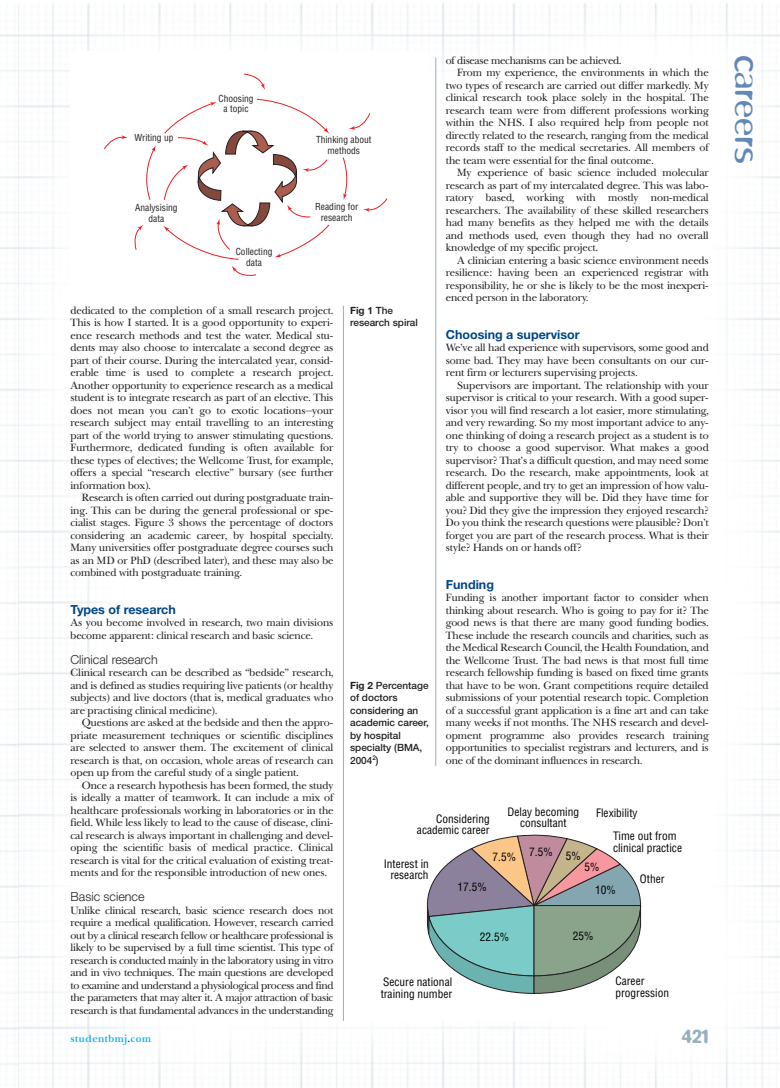
<style>
.page{position:relative;width:780px;height:1088px;background:#fff}
.page>*{position:absolute;margin:0;border:0;box-sizing:border-box;transform-origin:0 0}
.t1{font:300 37.5px "Blur";letter-spacing:-.005em;color:#6188b8}
.t2{font:500 20px "Blur";color:#95b0be}
.t3{font:700 12.5px "Helvetica Neue";color:#004684}
.t4{font:300 12.5px "Helvetica Neue";color:#231f20}
.t5{font:condensed 11.38px/11.4px "Helvetica";color:#000}
.t6{font:10.25px/12.5px "Baskerville New BQ";color:#231f20;text-align:justify}
.t7{font:10.25px "Baskerville New BQ";letter-spacing:-.02em;color:#231f20}
.t8{font:500 10px/12.5px "Helvetica Neue";color:#231f20}
.t9{font:600 10px "Baskerville New BQ";letter-spacing:.055em;color:#00aeef}
.t10{font:condensed 9.5px/10.8px "Helvetica";color:#231f20;text-align:center}
.s1{font-weight:700}
.s2{color:#231f20}
</style>
<div class="page">
<img style="left:0;top:3px;width:779px;height:1085px">
<div style="left:70px;top:51px;width:359px;height:238px;background:#fff"></div>
<svg style="left:146px;top:145px;width:10px;height:55px"></svg>
<svg style="left:342px;top:157px;width:5px;height:43px"></svg>
<svg style="left:244px;top:74px;width:21px;height:16px"></svg>
<svg style="left:349px;top:113px;width:21px;height:17px"></svg>
<svg style="left:363px;top:198px;width:24px;height:14px"></svg>
<svg style="left:134px;top:225px;width:9px;height:25px"></svg>
<svg style="left:104px;top:135px;width:24px;height:14px"></svg>
<svg style="left:163px;top:99px;width:167px;height:177px"></svg>
<div style="left:350px;top:776px;width:358px;height:245px;background:#fff"></div>
<svg style="left:426px;top:834px;width:214px;height:160px"></svg>
<hr style="left:343px;top:306px;width:1px;height:715px;background:#95b0be">
<hr style="left:435px;top:58px;width:1px;height:708px;background:#95b0be">
<p class="t7" style="left:446px;top:56px;width:177px">of disease mechanisms can be achieved.</p>
<p class="t6" style="left:457px;top:68px;width:253px">From my experience, the environments in which the</p>
<p class="t6" style="left:446px;top:80px;width:264px">two types of research are carried out differ markedly. My</p>
<p class="t6" style="left:446px;top:93px;width:264px">clinical research took place solely in the hospital. The</p>
<p class="t6" style="left:446px;top:105px;width:264px">research team were from different professions working</p>
<p class="t6" style="left:446px;top:118px;width:264px">within the NHS. I also required help from people not</p>
<p class="t6" style="left:446px;top:130px;width:264px">directly related to the research, ranging from the medical</p>
<p class="t6" style="left:446px;top:143px;width:264px">records staff to the medical secretaries. All members of</p>
<p class="t6" style="left:446px;top:155px;width:209px">the team were essential for the final outcome.</p>
<p class="t6" style="left:457px;top:168px;width:253px">My experience of basic science included molecular</p>
<p class="t6" style="left:446px;top:180px;width:264px">research as part of my intercalated degree. This was labo-</p>
<p class="t6" style="left:446px;top:193px;width:264px">ratory based, working with mostly non-medical</p>
<p class="t6" style="left:446px;top:205px;width:264px">researchers. The availability of these skilled researchers</p>
<p class="t6" style="left:446px;top:218px;width:264px">had many benefits as they helped me with the details</p>
<p class="t6" style="left:446px;top:230px;width:264px">and methods used, even though they had no overall</p>
<p class="t6" style="left:446px;top:243px;width:154px">knowledge of my specific project.</p>
<p class="t6" style="left:457px;top:255px;width:253px">A clinician entering a basic science environment needs</p>
<p class="t6" style="left:446px;top:268px;width:264px">resilience: having been an experienced registrar with</p>
<p class="t6" style="left:446px;top:280px;width:264px">responsibility, he or she is likely to be the most inexperi-</p>
<p class="t6" style="left:446px;top:293px;width:144px">enced person in the laboratory.</p>
<p class="t3" style="left:446px;top:330px;width:135px">Choosing a supervisor</p>
<p class="t6" style="left:446px;top:343px;width:264px">We’ve all had experience with supervisors, some good and some bad. They may have been consultants on our cur&shy;rent firm or lecturers supervising projects.</p>
<p class="t6" style="left:446px;top:380px;width:264px;text-indent:11px">Supervisors are important. The relationship with your supervisor is critical to your research. With a good super&shy;visor you will find research a lot easier, more stimulating, and very rewarding. So my most important advice to any&shy;one thinking of doing a research project as a student is to try to choose a good supervisor. What makes a good supervisor? That’s a difficult question, and may need some research. Do the research, make appointments, look at different people, and try to get an impression of how valu&shy;able and supportive they will be. Did they have time for you? Did they give the impression they enjoyed research?<br>Do you think the research questions were plausible? Don’t forget you are part of the research process. What is their style? Hands on or hands off?</p>
<p class="t3" style="left:446px;top:580px;width:50px">Funding</p>
<p class="t6" style="left:446px;top:593px;width:264px">Funding is another important factor to consider when thinking about research. Who is going to pay for it? The good news is that there are many good funding bodies.<br>These include the research councils and charities, such as the Medical Research Council, the Health Foundation, and the Wellcome Trust. The bad news is that most full time research fellowship funding is based on fixed time grants that have to be won. Grant competitions require detailed submissions of your potential research topic. Completion of a successful grant application is a fine art and can take many weeks if not months. The NHS research and devel&shy;opment programme also provides research training opportunities to specialist registrars and lecturers, and is one of the dominant influences in research.</p>
<p class="t10" style="left:218px;top:94px;width:37px">Choosing a topic</p>
<p class="t10" style="left:134px;top:133px;width:41px">Writing up</p>
<p class="t10" style="left:316px;top:135px;width:57px">Thinking about methods</p>
<p class="t10" style="left:315px;top:202px;width:45px">Reading for research</p>
<p class="t10" style="left:135px;top:203px;width:44px">Analysising data</p>
<p class="t10" style="left:236px;top:247px;width:38px">Collecting data</p>
<p class="t6" style="left:70px;top:305px;width:264px">dedicated to the completion of a small research project.<br>This is how I started. It is a good opportunity to experi&shy;ence research methods and test the water. Medical stu&shy;dents may also choose to intercalate a second degree as part of their course. During the intercalated year, consid&shy;erable time is used to complete a research project.<br>Another opportunity to experience research as a medical student is to integrate research as part of an elective. This does not mean you can’t go to exotic locations—your research subject may entail travelling to an interesting part of the world trying to answer stimulating questions.<br>Furthermore, dedicated funding is often available for these types of electives; the Wellcome Trust, for example, offers a special “research elective” bursary (see further information box).</p>
<p class="t6" style="left:70px;top:493px;width:264px;text-indent:11px">Research is often carried out during postgraduate train&shy;ing. This can be during the general professional or spe&shy;cialist stages. Figure 3 shows the percentage of doctors considering an academic career, by hospital specialty.<br>Many universities offer postgraduate degree courses such as an MD or PhD (described later), and these may also be combined with postgraduate training.</p>
<p class="t3" style="left:70px;top:605px;width:107px">Types of research</p>
<p class="t6" style="left:70px;top:618px;width:264px">As you become involved in research, two main divisions become apparent: clinical research and basic science.</p>
<p class="t4" style="left:70px;top:655px;width:89px">Clinical research</p>
<p class="t6" style="left:70px;top:668px;width:264px">Clinical research can be described as “bedside” research, and is defined as studies requiring live patients (or healthy subjects) and live doctors (that is, medical graduates who are practising clinical medicine).</p>
<p class="t6" style="left:70px;top:718px;width:264px;text-indent:11px">Questions are asked at the bedside and then the appro&shy;priate measurement techniques or scientific disciplines are selected to answer them. The excitement of clinical research is that, on occasion, whole areas of research can open up from the careful study of a single patient.</p>
<p class="t6" style="left:70px;top:780px;width:264px;text-indent:11px">Once a research hypothesis has been formed, the study is ideally a matter of teamwork. It can include a mix of healthcare professionals working in laboratories or in the field. While less likely to lead to the cause of disease, clini&shy;cal research is always important in challenging and devel&shy;oping the scientific basis of medical practice. Clinical research is vital for the critical evaluation of existing treat&shy;ments and for the responsible introduction of new ones.</p>
<p class="t4" style="left:70px;top:892px;width:76px">Basic science</p>
<p class="t6" style="left:70px;top:905px;width:264px">Unlike clinical research, basic science research does not require a medical qualification. However, research carried out by a clinical research fellow or healthcare professional is likely to be supervised by a full time scientist. This type of research is conducted mainly in the laboratory using in vitro and in vivo techniques. The main questions are developed to examine and understand a physiological process and find the parameters that may alter it. A major attraction of basic research is that fundamental advances in the understanding</p>
<p class="t8" style="left:350px;top:305px;width:69px"><span class="s1">Fig 1</span> The research spiral</p>
<p class="t8" style="left:350px;top:680px;width:80px"><span class="s1">Fig 2</span> Percentage of doctors considering an academic career, by hospital specialty (BMA,<br>2004<sup>2</sup>)</p>
<p class="t5" style="left:417px;top:814px;width:74px;text-align:right">Considering academic career</p>
<p class="t5" style="left:507px;top:807px;width:73px;text-align:center">Delay becoming consultant</p>
<p class="t5" style="left:613px;top:802px;width:65px;line-height:23.2px;text-indent:-17px">Flexibility<br>Time out from</p>
<p class="t5" style="left:613px;top:842px;width:70px">clinical practice</p>
<p class="t5" style="left:640px;top:874px;width:26px">Other</p>
<p class="t5" style="left:492px;top:851px;width:90px">7.5% 7.5% 5%</p>
<p class="t5" style="left:384px;top:859px;width:47px;text-align:center">Interest in research</p>
<p class="t5" style="left:595px;top:856px;width:22px;line-height:23.2px;text-indent:-11px">5%<br>10%</p>
<p class="t5" style="left:457px;top:882px;width:31px">17.5%</p>
<p class="t5" style="left:480px;top:932px;width:31px">22.5%</p>
<p class="t5" style="left:572px;top:931px;width:22px">25%</p>
<p class="t5" style="left:615px;top:976px;width:55px">Career progression</p>
<p class="t5" style="left:381px;top:977px;width:73px">Secure national training number</p>
<p class="t9" style="left:70px;top:1035px;width:82px">studentbmj<span class="s2">.</span>com</p>
<h2 class="t2" style="left:681px;top:1029px;width:29px">421</h2>
<h1 class="t1" style="left:759px;top:55px;width:111px;rotate:90deg">careers</h1>
</div>
